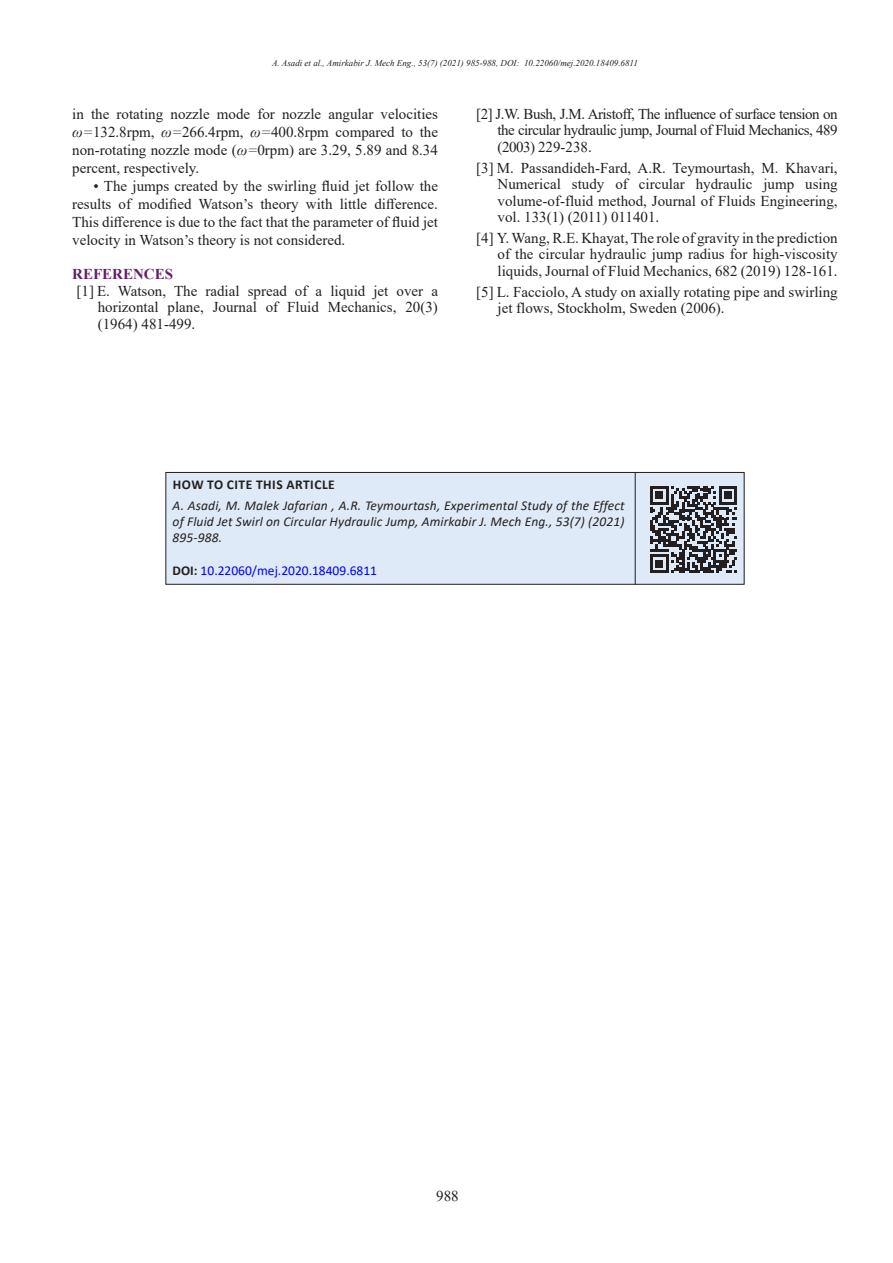
<style>
.page{position:relative;width:893px;height:1263px;background:#fff}
.page>*{position:absolute;margin:0;border:0;box-sizing:border-box;transform-origin:0 0}
.متن_اصلی_انگلیسی{font:15px/16.5px "Times New Roman";color:#231f20;text-align:justify}
.Normal_Text__Without{font:700 15px "Times New Roman";color:#632065}
.t1{font:italic 13.5px/16.2px "Calibri";letter-spacing:.01em;color:#231f20;text-align:justify}
.t2{font:13.5px "Calibri";color:#00f}
.t3{font:700 13.5px "Calibri";letter-spacing:.04em;color:#231f20}
.t4{font:italic 9px "Times New Roman";color:#231f20}
.s1{font-style:italic}
.s2{font-weight:700;color:#231f20}
</style>
<div class="page">
<div style="left:166px;top:472px;width:578px;height:112px;background:#deeaf7"></div>
<div style="left:165px;top:472px;width:580px;height:113px;border:1px solid #231f20"></div>
<hr style="left:635px;top:472px;width:1px;height:113px;background:#231f20">
<svg style="left:650px;top:486px;width:87px;height:87px"></svg>
<p class="t4" style="left:272px;top:57px;width:367px">A. Asadi et al., Amirkabir J. Mech Eng., 53(7) (2021) 985-988, DOI: 10.22060/mej.2020.18409.6811</p>
<p class="متن_اصلی_انگلیسی" style="left:72px;top:104px;width:367px;line-height:18px">in the rotating nozzle mode for nozzle angular velocities <span class="s1">ω=</span>132.8rpm, <span class="s1">ω=</span>266.4rpm, <span class="s1">ω=</span>400.8rpm compared to the non-rotating nozzle mode (<span class="s1">ω=</span>0rpm) are 3.29, 5.89 and 8.34 percent, respectively.</p>
<p class="متن_اصلی_انگلیسی" style="left:72px;top:176px;width:367px;line-height:18px;text-indent:21px">• The jumps created by the swirling fluid jet follow the results of modified Watson’s theory with little difference.<br>This difference is due to the fact that the parameter of fluid jet velocity in Watson’s theory is not considered.</p>
<p class="Normal_Text__Without" style="left:72px;top:263px;width:102px">REFERENCES</p>
<p class="متن_اصلی_انگلیسی" style="left:98px;top:282px;width:342px;text-indent:-21px">[1] E. Watson, The radial spread of a liquid jet over a horizontal plane, Journal of Fluid Mechanics, 20(3) (1964) 481-499.</p>
<p class="متن_اصلی_انگلیسی" style="left:497px;top:105px;width:342px;text-indent:-21px">[2] J.W. Bush, J.M. Aristoff, The influence of surface tension on the circular hydraulic jump, Journal of Fluid Mechanics, 489 (2003) 229-238.</p>
<p class="متن_اصلی_انگلیسی" style="left:497px;top:159px;width:342px;text-indent:-21px">[3] M. Passandideh-Fard, A.R. Teymourtash, M. Khavari, Numerical study of circular hydraulic jump using volume-of-fluid method, Journal of Fluids Engineering, vol. 133(1) (2011) 011401.</p>
<p class="متن_اصلی_انگلیسی" style="left:497px;top:229px;width:342px;text-indent:-21px">[4] Y. Wang, R.E. Khayat, The role of gravity in the prediction of the circular hydraulic jump radius for high-viscosity liquids, Journal of Fluid Mechanics, 682 (2019) 128-161.</p>
<p class="متن_اصلی_انگلیسی" style="left:497px;top:283px;width:342px;text-indent:-21px">[5] L. Facciolo, A study on axially rotating pipe and swirling jet flows, Stockholm, Sweden (2006).</p>
<p class="t3" style="left:173px;top:475px;width:163px">HOW TO CITE THIS ARTICLE</p>
<p class="t1" style="left:173px;top:497px;width:453px">A. Asadi, M. Malek Jafarian , A.R. Teymourtash, Experimental Study of the Effect of Fluid Jet Swirl on Circular Hydraulic Jump, Amirkabir J. Mech Eng., 53(7) (2021)<br>895-988.</p>
<p class="t2" style="left:173px;top:561px;width:206px"><span class="s2">DOI:</span> 10.22060/mej.2020.18409.6811</p>
<p class="متن_اصلی_انگلیسی" style="left:436px;top:1187px;width:24px">988</p>
</div>
